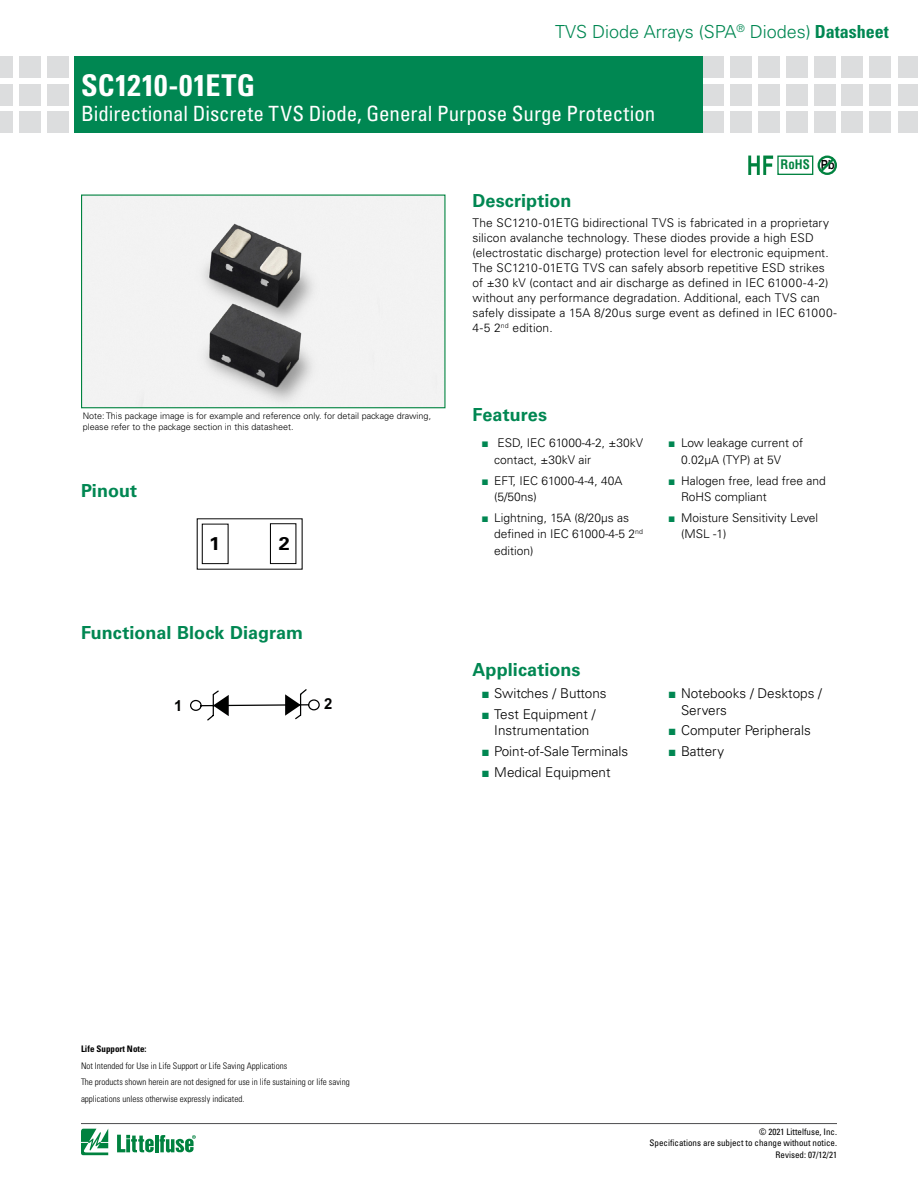
<style>
.page{position:relative;width:918px;height:1188px;background:#fff}
.page>*{position:absolute;margin:0;border:0;box-sizing:border-box;transform-origin:0 0}
.t1{font:700 condensed 30px "Univers LT Std";letter-spacing:.01em;color:#fff}
.t2{font:condensed 21px "Univers LT Std";color:#fff}
.t3{font:700 18.45px "Univers LT Std";color:#000;scale:1.07 1}
.t4{font:700 18px "Univers LT Std";letter-spacing:.005em;color:#008752}
.t5{font:300 18px "Univers LT Std";color:#008752}
.t6{font:700 15.15px "Arial";color:#000100}
.t7{font:300 13.5px/16.5px "Univers LT Std";color:#000;text-align:center}
.t8{font:700 condensed 12.9px "Helvetica LT Std";color:#00823f}
.t9{font:300 12px/15px "Univers LT Std";letter-spacing:.005em;color:#000}
.t10{font:300 condensed 9px/16.5px "Univers LT Std";color:#000}
.t11{font:300 9px/10.8px "Univers LT Std";color:#000}
.t12{font:condensed 9px/10.8px "Univers LT Std";color:#000;text-align:right}
.t13{font:700 condensed 9px "Univers LT Std";color:#000}
.s1{font-weight:700;font-stretch:condensed}
.s2{font-family:"Univers LT Std";font-stretch:expanded;font-size:12.6px;color:#000}
.s3{font-family:"Arial";font-weight:400;color:#008752}
</style>
<div class="page">
<div style="left:870px;top:56px;width:21px;height:21px;background:#dcddde"></div>
<div style="left:870px;top:84px;width:21px;height:21px;background:#dcddde"></div>
<div style="left:870px;top:112px;width:21px;height:21px;background:#dcddde"></div>
<div style="left:703px;top:56px;width:21px;height:21px;background:#dcddde"></div>
<div style="left:703px;top:84px;width:21px;height:21px;background:#dcddde"></div>
<div style="left:703px;top:112px;width:21px;height:21px;background:#dcddde"></div>
<div style="left:730px;top:56px;width:22px;height:21px;background:#dcddde"></div>
<div style="left:730px;top:84px;width:22px;height:21px;background:#dcddde"></div>
<div style="left:730px;top:112px;width:22px;height:21px;background:#dcddde"></div>
<div style="left:786px;top:56px;width:21px;height:21px;background:#dcddde"></div>
<div style="left:786px;top:84px;width:21px;height:21px;background:#dcddde"></div>
<div style="left:786px;top:112px;width:21px;height:21px;background:#dcddde"></div>
<div style="left:758px;top:56px;width:22px;height:21px;background:#dcddde"></div>
<div style="left:758px;top:84px;width:22px;height:21px;background:#dcddde"></div>
<div style="left:758px;top:112px;width:22px;height:21px;background:#dcddde"></div>
<div style="left:814px;top:56px;width:21px;height:21px;background:#dcddde"></div>
<div style="left:814px;top:84px;width:21px;height:21px;background:#dcddde"></div>
<div style="left:814px;top:112px;width:21px;height:21px;background:#dcddde"></div>
<div style="left:842px;top:56px;width:21px;height:21px;background:#dcddde"></div>
<div style="left:842px;top:84px;width:21px;height:21px;background:#dcddde"></div>
<div style="left:842px;top:112px;width:21px;height:21px;background:#dcddde"></div>
<div style="left:898px;top:56px;width:20px;height:21px;background:#dcddde"></div>
<div style="left:898px;top:84px;width:20px;height:21px;background:#dcddde"></div>
<div style="left:898px;top:112px;width:20px;height:21px;background:#dcddde"></div>
<div style="left:75px;top:56px;width:628px;height:77px;background:#008752"></div>
<div style="left:47px;top:56px;width:21px;height:21px;background:#dcddde"></div>
<div style="left:47px;top:84px;width:21px;height:21px;background:#dcddde"></div>
<div style="left:47px;top:112px;width:21px;height:21px;background:#dcddde"></div>
<div style="left:19px;top:56px;width:21px;height:21px;background:#dcddde"></div>
<div style="left:19px;top:84px;width:21px;height:21px;background:#dcddde"></div>
<div style="left:19px;top:112px;width:21px;height:21px;background:#dcddde"></div>
<div style="left:0;top:56px;width:13px;height:21px;background:#dcddde"></div>
<div style="left:0;top:84px;width:13px;height:21px;background:#dcddde"></div>
<div style="left:0;top:112px;width:13px;height:21px;background:#dcddde"></div>
<hr style="left:81px;top:1123px;width:756px;height:1px;background:#4d4d4f">
<svg style="left:81px;top:1129px;width:27px;height:26px"></svg>
<hr style="left:155px;top:1135px;width:3px;height:17px;background:#00823f">
<svg style="left:160px;top:1135px;width:36px;height:18px"></svg>
<svg style="left:117px;top:1135px;width:37px;height:17px"></svg>
<svg style="left:748px;top:156px;width:25px;height:19px"></svg>
<div style="left:777px;top:156px;width:36px;height:19px;border:1px solid #00823f"></div>
<svg style="left:818px;top:156px;width:19px;height:19px"></svg>
<svg style="left:197px;top:518px;width:106px;height:52px"></svg>
<svg style="left:190px;top:689px;width:130px;height:32px"></svg>
<img style="left:83px;top:197px;width:361px;height:209px">
<div style="left:81px;top:195px;width:365px;height:213px;border:1px solid #00823f"></div>
<h3 class="t5" style="left:555px;top:21px;width:335px">TVS Diode Arrays (SPA<sup>®</sup> Diodes) <span class="s1">Datasheet</span></h3>
<h1 class="t1" style="left:81px;top:67px;width:176px">SC1210-01ETG</h1>
<h2 class="t2" style="left:81px;top:100px;width:576px">Bidirectional Discrete TVS Diode, General Purpose Surge Protection</h2>
<h3 class="t4" style="left:472px;top:191px;width:101px">Description</h3>
<p class="t8" style="left:781px;top:157px;width:56px">RoHS <span class="s2">Pb</span></p>
<p class="t11" style="left:83px;top:410px;width:350px">Note: This package image is for example and reference only. for detail package drawing, please refer to the package section in this datasheet.</p>
<h3 class="t4" style="left:81px;top:480px;width:58px">Pinout</h3>
<h3 class="t3" style="left:209px;top:532px;width:12px">1</h3>
<h3 class="t3" style="left:279px;top:532px;width:12px">2</h3>
<h3 class="t4" style="left:81px;top:622px;width:224px">Functional Block Diagram</h3>
<p class="t6" style="left:174px;top:696px;width:10px">1</p>
<p class="t6" style="left:324px;top:694px;width:10px">2</p>
<p class="t9" style="left:472px;top:215px;width:366px">The SC1210-01ETG bidirectional TVS is fabricated in a proprietary silicon avalanche technology. These diodes provide a high ESD (electrostatic discharge) protection level for electronic equipment.<br>The SC1210-01ETG TVS can safely absorb repetitive ESD strikes of ±30 kV (contact and air discharge as defined in IEC 61000-4-2) without any performance degradation. Additional, each TVS can safely dissipate a 15A 8/20us surge event as defined in IEC 61000- 4-5 2<sup>nd</sup> edition.</p>
<h3 class="t4" style="left:472px;top:404px;width:76px">Features</h3>
<p class="t9" style="left:494px;top:435px;width:150px;line-height:16.5px;text-indent:-13px"><span class="s3">■</span> ESD, IEC 61000-4-2, ±30kV contact, ±30kV air</p>
<p class="t9" style="left:494px;top:472px;width:130px;line-height:16.5px;text-indent:-13px"><span class="s3">■</span> EFT, IEC 61000-4-4, 40A (5/50ns)</p>
<p class="t9" style="left:494px;top:509px;width:150px;line-height:16.5px;text-indent:-13px"><span class="s3">■</span> Lightning, 15A (8/20μs as defined in IEC 61000-4-5 2<sup>nd </sup>edition)</p>
<p class="t9" style="left:681px;top:435px;width:124px;line-height:16.5px;text-indent:-13px"><span class="s3">■</span> Low leakage current of<br>0.02μA (TYP) at 5V</p>
<p class="t9" style="left:681px;top:472px;width:146px;line-height:16.5px;text-indent:-13px"><span class="s3">■</span> Halogen free, lead free and<br>RoHS compliant</p>
<p class="t9" style="left:681px;top:509px;width:139px;line-height:16.5px;text-indent:-13px"><span class="s3">■</span> Moisture Sensitivity Level (MSL -1)</p>
<h3 class="t4" style="left:472px;top:659px;width:110px">Applications</h3>
<p class="t7" style="left:482px;top:685px;width:127px"><span class="s3">■</span> Switches / Buttons</p>
<p class="t7" style="left:482px;top:706px;width:115px"><span class="s3">■</span> Test Equipment /<br>Instrumentation</p>
<p class="t7" style="left:482px;top:743px;width:148px"><span class="s3">■</span> Point-of-Sale Terminals</p>
<p class="t7" style="left:482px;top:764px;width:131px"><span class="s3">■</span> Medical Equipment</p>
<p class="t7" style="left:681px;top:685px;width:143px;text-align:left;text-indent:-13px"><span class="s3">■</span> Notebooks / Desktops /<br>Servers</p>
<p class="t7" style="left:668px;top:722px;width:144px"><span class="s3">■</span> Computer Peripherals</p>
<p class="t7" style="left:668px;top:743px;width:57px"><span class="s3">■</span> Battery</p>
<p class="t13" style="left:81px;top:1043px;width:67px">Life Support Note:</p>
<p class="t10" style="left:81px;top:1057px;width:270px">Not Intended for Use in Life Support or Life Saving Applications<br>The products shown herein are not designed for use in life sustaining or life saving applications unless otherwise expressly indicated.</p>
<p class="t12" style="left:650px;top:1126px;width:189px">© 2021 Littelfuse, Inc.<br>Specifications are subject to change without notice.</p>
<p class="t12" style="left:776px;top:1149px;width:63px">Revised: 07/12/21</p>
</div>
